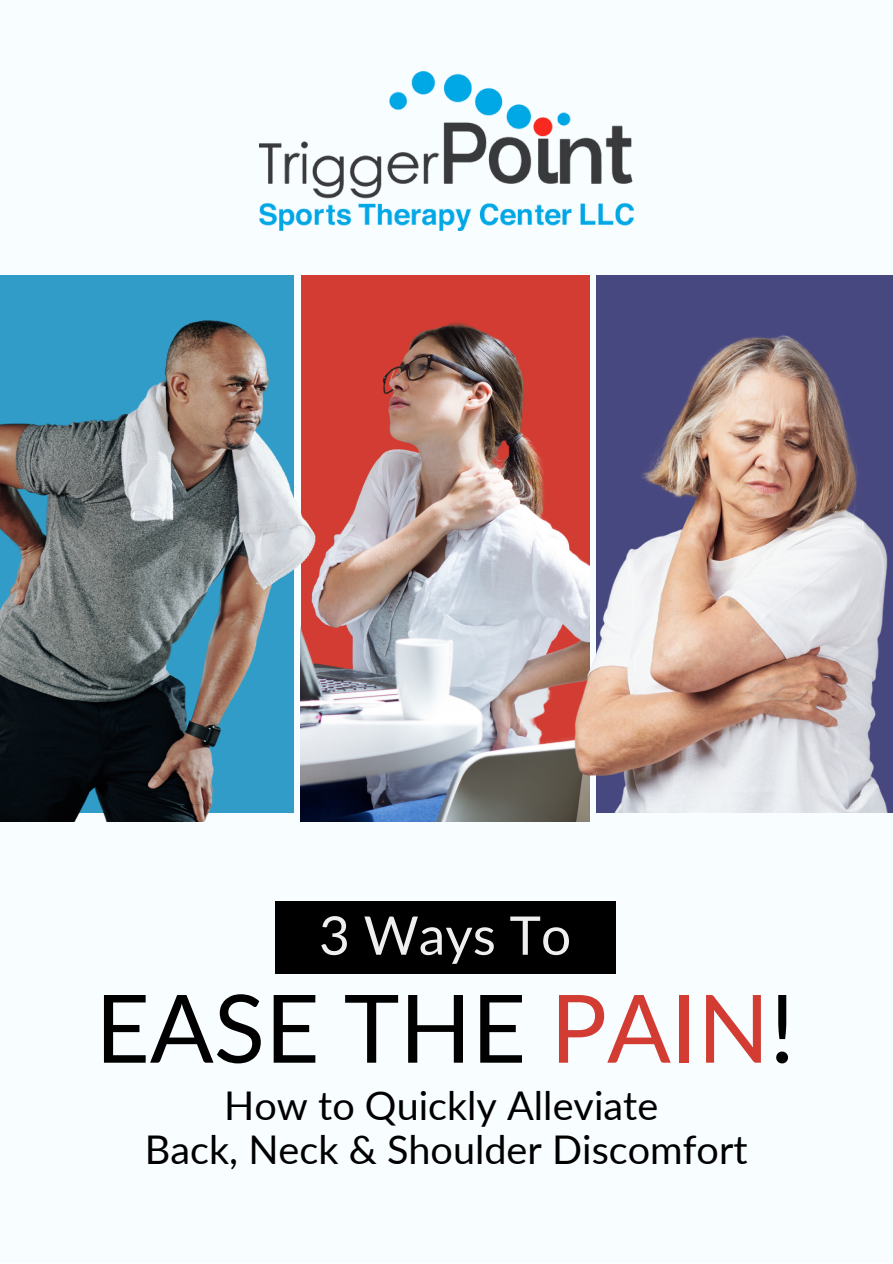
<style>
.page{position:relative;width:893px;height:1264px;background:#fff}
.page>*{position:absolute;margin:0;border:0;box-sizing:border-box;transform-origin:0 0}
.t1{font:94.35px "Lato";color:#000}
.t2{font:53.25px "Lato";color:#efefef}
.t3{font:39.6px "Lato";color:#000}
.s1{color:#d23c32}
</style>
<div class="page">
<div style="left:0;top:0;width:892px;height:1262px;background:#f8fdff"></div>
<div style="left:301px;top:275px;width:288px;height:537px;background:#d23c32"></div>
<div style="left:0;top:275px;width:294px;height:537px;background:#319cc8"></div>
<div style="left:596px;top:275px;width:296px;height:537px;background:#484880"></div>
<img style="left:342px;top:473px;width:247px;height:348px">
<img style="left:0;top:321px;width:342px;height:500px">
<img style="left:369px;top:321px;width:519px;height:491px">
<img style="left:260px;top:72px;width:373px;height:158px">
<div style="left:275px;top:901px;width:341px;height:72px;background:#000"></div>
<p class="t2" style="left:319px;top:902px;width:254px">3 Ways To</p>
<p class="t1" style="left:95px;top:969px;width:701px">EASE THE <span class="s1">PAIN</span>!</p>
<p class="t3" style="left:224px;top:1080px;width:435px">How to Quickly Alleviate</p>
<p class="t3" style="left:145px;top:1124px;width:604px">Back, Neck &amp; Shoulder Discomfort</p>
</div>
